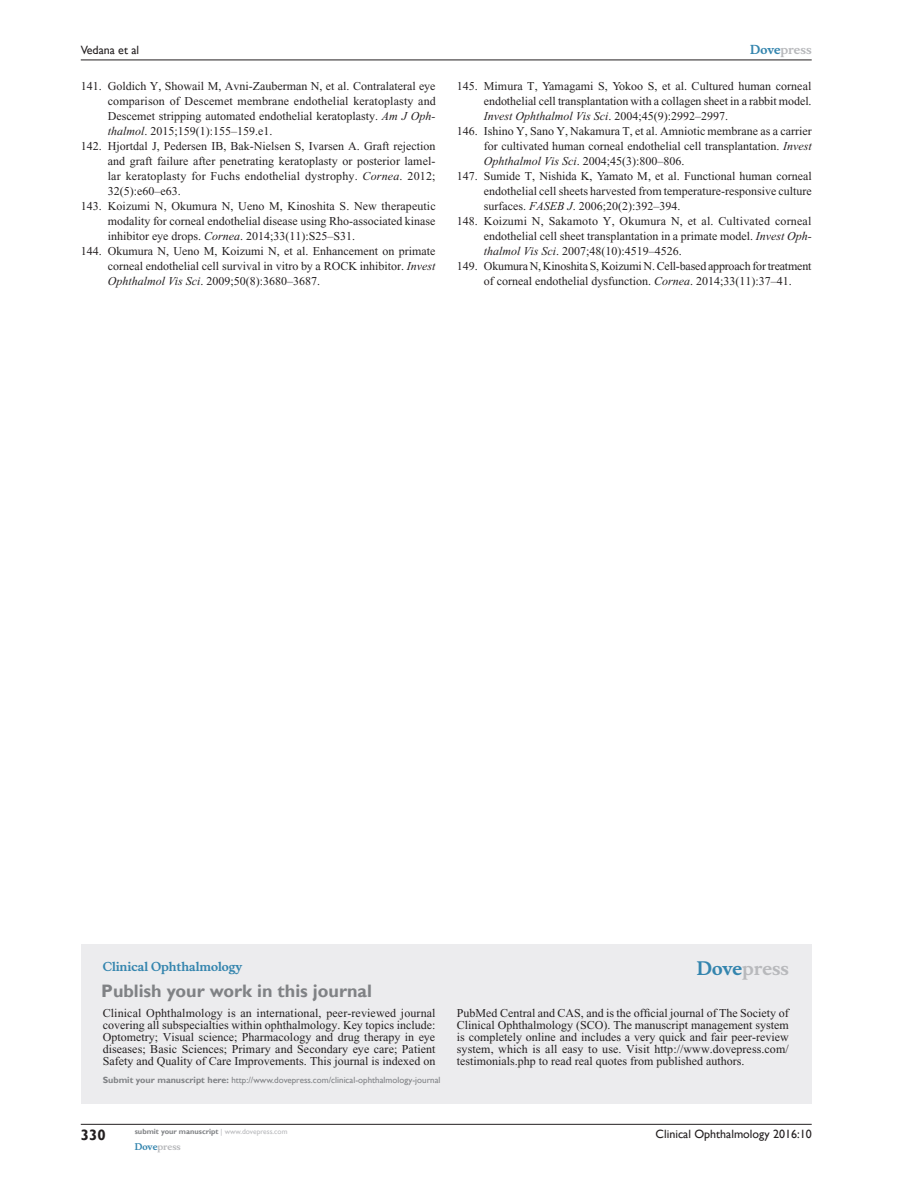
<style>
.page{position:relative;width:918px;height:1188px;background:#fff}
.page>*{position:absolute;margin:0;border:0;box-sizing:border-box;transform-origin:0 0}
.PromBx-H1{font:700 18px "Gill Sans";color:#808285}
.PromBx-Brand{font:700 18px "Musee";color:#b8b9bc}
.t1{font:700 15px "Gill Sans";color:#231f20}
.RefNL3{font:12px/15px "Times New Roman";color:#231f20;text-align:justify}
.PromBx-Tx{font:12px/12px "Times New Roman";color:#231f20;text-align:justify}
.t2{font:12px "Gill Sans";color:#231f20}
.PromBx-JrnlName{font:700 12px "Musee";color:#3485ae}
.t3{font:700 12px "Musee";color:#b8b9bc}
.PromBx-SubmitMssWebA{font:9px "Gill Sans";color:#808285}
.t4{font:700 9px "Musee";color:#b8b9bc}
.t5{font:700 7.5px "Gill Sans";color:#808285}
.s1{font-style:italic}
.s2{color:#3485ae}
.s3{font-weight:700}
.s4{font-weight:400;color:#b8b9bc}
</style>
<div class="page">
<div style="left:81px;top:944px;width:731px;height:159px;background:#ececee"></div>
<hr style="left:81px;top:1124px;width:731px;height:1px;background:#231f20">
<hr style="left:81px;top:60px;width:731px;height:1px;background:#231f20">
<p class="t2" style="left:81px;top:43px;width:60px">Vedana et al</p>
<p class="RefNL3" style="left:108px;top:79px;width:330px;text-indent:-27px">141. Goldich Y, Showail M, Avni-Zauberman N, et al. Contralateral eye comparison of Descemet membrane endothelial keratoplasty and Descemet stripping automated endothelial keratoplasty. <span class="s1">Am J Oph&shy;thalmol</span>. 2015;159(1):155–159.e1.</p>
<p class="RefNL3" style="left:108px;top:139px;width:329px;text-indent:-27px">142. Hjortdal J, Pedersen IB, Bak-Nielsen S, Ivarsen A. Graft rejection and graft failure after penetrating keratoplasty or posterior lamel&shy;lar keratoplasty for Fuchs endothelial dystrophy. <span class="s1">Cornea</span>. 2012; 32(5):e60–e63.</p>
<p class="RefNL3" style="left:108px;top:199px;width:329px;text-indent:-27px">143. Koizumi N, Okumura N, Ueno M, Kinoshita S. New therapeutic modality for corneal endothelial disease using Rho-associated kinase inhibitor eye drops. <span class="s1">Cornea</span>. 2014;33(11):S25–S31.</p>
<p class="RefNL3" style="left:108px;top:244px;width:329px;text-indent:-27px">144. Okumura N, Ueno M, Koizumi N, et al. Enhancement on primate corneal endothelial cell survival in vitro by a ROCK inhibitor. <span class="s1">Invest Ophthalmol Vis Sci</span>. 2009;50(8):3680–3687.</p>
<p class="t3" style="left:750px;top:43px;width:63px"><span class="s2">Dove</span>press</p>
<p class="RefNL3" style="left:484px;top:79px;width:329px;text-indent:-27px">145. Mimura T, Yamagami S, Yokoo S, et al. Cultured human corneal endothelial cell transplantation with a collagen sheet in a rabbit model.<br><span class="s1">Invest Ophthalmol Vis Sci</span>. 2004;45(9):2992–2997.</p>
<p class="RefNL3" style="left:484px;top:124px;width:329px;text-indent:-27px">146. Ishino Y, Sano Y, Nakamura T, et al. Amniotic membrane as a carrier for cultivated human corneal endothelial cell transplantation. <span class="s1">Invest Ophthalmol Vis Sci</span>. 2004;45(3):800–806.</p>
<p class="RefNL3" style="left:484px;top:169px;width:329px;text-indent:-27px">147. Sumide T, Nishida K, Yamato M, et al. Functional human corneal endothelial cell sheets harvested from temperature-responsive culture surfaces. <span class="s1">FASEB J</span>. 2006;20(2):392–394.</p>
<p class="RefNL3" style="left:484px;top:214px;width:329px;text-indent:-27px">148. Koizumi N, Sakamoto Y, Okumura N, et al. Cultivated corneal endothelial cell sheet transplantation in a primate model. <span class="s1">Invest Oph&shy;thalmol Vis Sci</span>. 2007;48(10):4519–4526.</p>
<p class="RefNL3" style="left:484px;top:259px;width:329px;text-indent:-27px">149. Okumura N, Kinoshita S, Koizumi N. Cell-based approach for treatment of corneal endothelial dysfunction. <span class="s1">Cornea</span>. 2014;33(11):37–41.</p>
<p class="PromBx-JrnlName" style="left:103px;top:959px;width:141px">Clinical Ophthalmology</p>
<p class="PromBx-H1" style="left:101px;top:980px;width:272px">Publish your work in this journal</p>
<p class="PromBx-Brand" style="left:697px;top:958px;width:94px"><span class="s2">Dove</span>press</p>
<p class="PromBx-Tx" style="left:103px;top:1007px;width:334px">Clinical Ophthalmology is an international, peer-reviewed journal covering all subspecialties within ophthalmology. Key topics include:<br>Optometry; Visual science; Pharmacology and drug therapy in eye diseases; Basic Sciences; Primary and Secondary eye care; Patient Safety and Quality of Care Improvements. This journal is indexed on</p>
<p class="PromBx-Tx" style="left:457px;top:1007px;width:333px">PubMed Central and CAS, and is the official journal of The Society of Clinical Ophthalmology (SCO). The manuscript management system is completely online and includes a very quick and fair peer-review system, which is all easy to use. Visit http://www.dovepress.com/ testimonials.php to read real quotes from published authors.</p>
<p class="PromBx-SubmitMssWebA" style="left:103px;top:1075px;width:339px"><span class="s3">Submit your manuscript here:</span> http://www.dovepress.com/clinical-ophthalmology-journal</p>
<p class="t1" style="left:81px;top:1126px;width:26px">330</p>
<p class="t5" style="left:135px;top:1127px;width:154px">submit your manuscript <span class="s4">| www.dovepress.com</span></p>
<p class="t4" style="left:135px;top:1141px;width:48px"><span class="s2">Dove</span>press</p>
<p class="t2" style="left:656px;top:1127px;width:158px">Clinical Ophthalmology 2016:10</p>
</div>
